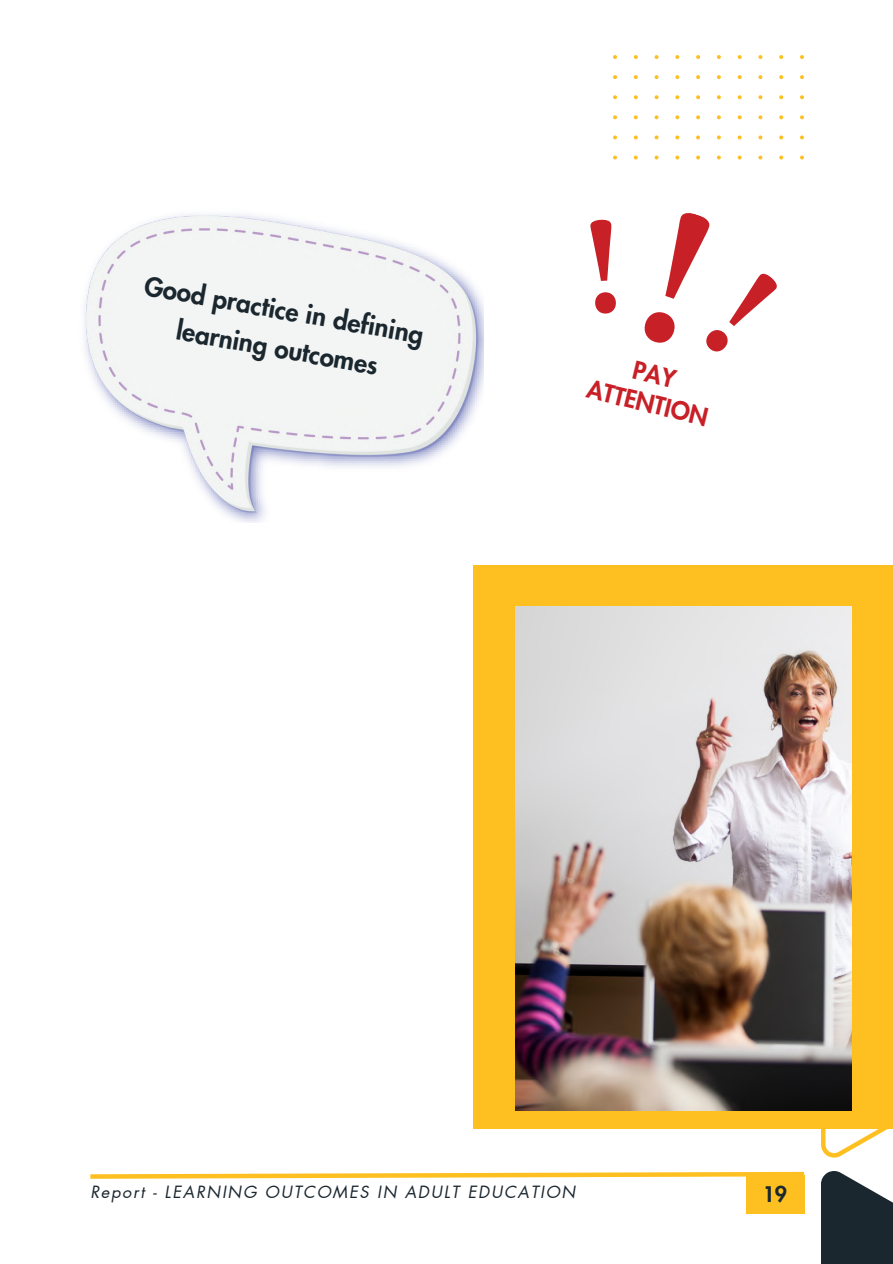
<style>
.page{position:relative;width:893px;height:1264px;background:#fff}
.page>*{position:absolute;margin:0;border:0;box-sizing:border-box;transform-origin:0 0}
.t1{font:800 25.8px/38.2px "Futura LT Pro";color:#1b272f;text-align:center}
.t2{font:800 24.3px/29.2px "Futura LT Pro";color:#c82027;text-align:center}
.t3{font:800 21px "Futura LT Pro";color:#1b272f}
.t4{font:italic 16.5px "Futura LT Pro";letter-spacing:.1em;color:#1b272f}
</style>
<div class="page">
<svg style="left:90px;top:1171px;width:715px;height:9px"></svg>
<div style="left:745px;top:1175px;width:59px;height:38px;background:#fec020"></div>
<div style="left:473px;top:565px;width:419px;height:563px;background:#fec020"></div>
<div style="left:820px;top:1170px;width:72px;height:93px;background:#1b272f"></div>
<svg style="left:821px;top:997px;width:71px;height:161px"></svg>
<img style="left:515px;top:606px;width:336px;height:504px">
<svg style="left:613px;top:55px;width:190px;height:104px"></svg>
<img style="left:84px;top:214px;width:399px;height:308px">
<svg style="left:590px;top:213px;width:187px;height:139px"></svg>
<p class="t1" style="left:148px;top:268px;width:284px;rotate:10deg">Good practice in defining learning outcomes</p>
<p class="t2" style="left:598px;top:346px;width:125px;rotate:14deg">PAY<br>ATTENTION</p>
<h1 class="t4" style="left:90px;top:1184px;width:486px">Report - LEARNING OUTCOMES IN ADULT EDUCATION</h1>
<h2 class="t3" style="left:762px;top:1184px;width:26px">19</h2>
</div>
